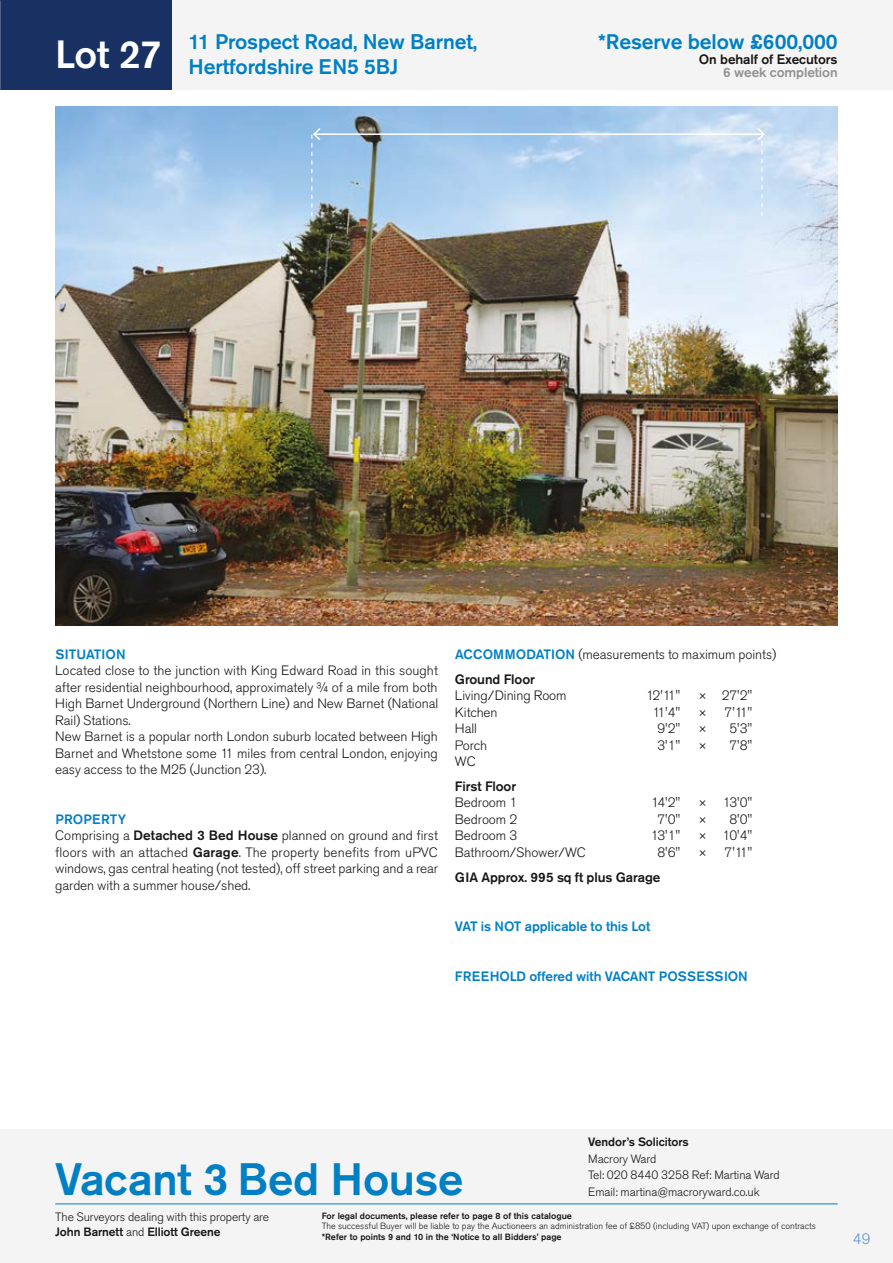
<style>
.page{position:relative;width:893px;height:1263px;background:#fff}
.page>*{position:absolute;margin:0;border:0;box-sizing:border-box;transform-origin:0 0}
.t1{font:500 45px "Akzidenz Grotesk Pro";letter-spacing:-.005em;color:#007fc4}
.t2{font:500 39px "Akzidenz Grotesk Pro";color:#fff}
.t3{font:500 21px/25.2px "Akzidenz Grotesk Pro";letter-spacing:-.005em;color:#007fc4}
.t4{font:300 15px "Akzidenz Grotesk Pro";color:#5995d0}
.t5{font:300 13.5px/16.5px "Akzidenz Grotesk Pro";letter-spacing:-.005em;color:#181716}
.t6{font:500 13.5px "Akzidenz Grotesk Pro";letter-spacing:-.005em;color:#007fc4}
.t7{font:500 13.5px "Akzidenz Grotesk Pro";letter-spacing:-.005em;color:#181716}
.t8{font:500 13.5px "Akzidenz Grotesk Pro";letter-spacing:-.005em;color:#919291}
.t9{font:300 12px/15px "Akzidenz Grotesk Pro";letter-spacing:-.005em;color:#181716}
.t10{font:500 12px "Akzidenz Grotesk Pro";letter-spacing:-.005em;color:#181716}
.t11{font:300 9px "Akzidenz Grotesk Pro";color:#181716}
.t12{font:500 9px "Akzidenz Grotesk Pro";color:#181716}
.s1{font-weight:500;color:#007fc4}
.s2{font-weight:500}
</style>
<div class="page">
<div style="left:0;top:1129px;width:893px;height:134px;background:#f4f4f4"></div>
<div style="left:0;top:0;width:893px;height:89px;background:#f4f4f4"></div>
<div style="left:0;top:0;width:171px;height:89px;background:#193162"></div>
<hr style="left:55px;top:1203px;width:783px;height:1px;background:#007fc4">
<img style="left:55px;top:106px;width:783px;height:520px">
<hr style="left:314px;top:133px;width:450px;height:2px;background:#fff">
<svg style="left:311px;top:126px;width:11px;height:90px"></svg>
<svg style="left:756px;top:126px;width:10px;height:90px"></svg>
<h2 class="t2" style="left:55px;top:29px;width:108px">Lot 27</h2>
<h3 class="t3" style="left:189px;top:29px;width:290px">11 Prospect Road, New Barnet,<br>Hertfordshire EN5 5BJ</h3>
<h3 class="t3" style="left:598px;top:29px;width:241px">*Reserve below £600,000</h3>
<p class="t7" style="left:699px;top:50px;width:140px">On behalf of Executors</p>
<p class="t8" style="left:723px;top:64px;width:116px">6 week completion</p>
<p class="t6" style="left:55px;top:645px;width:72px">SITUATION</p>
<p class="t5" style="left:55px;top:662px;width:384px">Located close to the junction with King Edward Road in this sought after residential neighbourhood, approximately ¾ of a mile from both High Barnet Underground (Northern Line) and New Barnet (National Rail) Stations.<br>New Barnet is a popular north London suburb located between High Barnet and Whetstone some 11 miles from central London, enjoying easy access to the M25 (Junction 23).</p>
<p class="t5" style="left:55px;top:811px;width:384px"><span class="s1">PROPERTY<br></span>Comprising a <span class="s2">Detached 3 Bed House</span> planned on ground and first floors with an attached <span class="s2">Garage</span>. The property benefits from uPVC windows, gas central heating (not tested), off street parking and a rear garden with a summer house/shed.</p>
<p class="t5" style="left:455px;top:642px;width:323px;line-height:24.8px"><span class="s1">ACCOMMODATION</span> (measurements to maximum points)<br><span class="s2">Ground Floor</span></p>
<p class="t5" style="left:455px;top:687px;width:113px">Living/Dining Room</p>
<p class="t5" style="left:646px;top:687px;width:36px">12'11"</p>
<p class="t5" style="left:698px;top:687px;width:56px">× 27'2"</p>
<p class="t5" style="left:455px;top:704px;width:44px">Kitchen</p>
<p class="t5" style="left:652px;top:704px;width:29px">11'4"</p>
<p class="t5" style="left:698px;top:704px;width:11px">×</p>
<p class="t5" style="left:724px;top:704px;width:29px">7'11"</p>
<p class="t5" style="left:455px;top:720px;width:24px">Hall</p>
<p class="t5" style="left:657px;top:720px;width:24px">9'2"</p>
<p class="t5" style="left:698px;top:720px;width:11px">×</p>
<p class="t5" style="left:729px;top:720px;width:24px">5'3"</p>
<p class="t5" style="left:455px;top:737px;width:34px">Porch</p>
<p class="t5" style="left:657px;top:737px;width:24px">3'1"</p>
<p class="t5" style="left:698px;top:737px;width:11px">×</p>
<p class="t5" style="left:729px;top:737px;width:24px">7'8"</p>
<p class="t5" style="left:455px;top:753px;width:22px">WC</p>
<p class="t7" style="left:455px;top:777px;width:63px">First Floor</p>
<p class="t5" style="left:455px;top:794px;width:64px">Bedroom 1</p>
<p class="t5" style="left:651px;top:794px;width:31px">14'2"</p>
<p class="t5" style="left:698px;top:794px;width:56px">× 13'0"</p>
<p class="t5" style="left:455px;top:811px;width:64px">Bedroom 2</p>
<p class="t5" style="left:657px;top:811px;width:24px">7'0"</p>
<p class="t5" style="left:698px;top:811px;width:11px">×</p>
<p class="t5" style="left:729px;top:811px;width:24px">8'0"</p>
<p class="t5" style="left:455px;top:827px;width:64px">Bedroom 3</p>
<p class="t5" style="left:651px;top:827px;width:31px">13'1"</p>
<p class="t5" style="left:698px;top:827px;width:56px">× 10'4"</p>
<p class="t5" style="left:455px;top:844px;width:132px">Bathroom/Shower/WC</p>
<p class="t5" style="left:657px;top:844px;width:24px">8'6"</p>
<p class="t5" style="left:698px;top:844px;width:11px">×</p>
<p class="t5" style="left:725px;top:844px;width:29px">7'11"</p>
<p class="t7" style="left:455px;top:868px;width:207px">GIA Approx. 995 sq ft plus Garage</p>
<p class="t6" style="left:455px;top:918px;width:197px">VAT is NOT applicable to this Lot</p>
<p class="t6" style="left:455px;top:967px;width:294px">FREEHOLD offered with VACANT POSSESSION</p>
<h1 class="t1" style="left:55px;top:1150px;width:410px">Vacant 3 Bed House</h1>
<p class="t10" style="left:588px;top:1134px;width:102px">Vendor’s Solicitors</p>
<p class="t9" style="left:588px;top:1150px;width:193px;line-height:16.5px">Macrory Ward<br>Tel: 020 8440 3258 Ref: Martina Ward</p>
<p class="t9" style="left:588px;top:1184px;width:173px">Email: martina@macroryward.co.uk</p>
<p class="t9" style="left:55px;top:1209px;width:215px">The Surveyors dealing with this property are<br><span class="s2">John Barnett</span> and <span class="s2">Elliott Greene</span></p>
<p class="t12" style="left:322px;top:1209px;width:252px">For legal documents, please refer to page 8 of this catalogue</p>
<p class="t11" style="left:322px;top:1220px;width:496px">The successful Buyer will be liable to pay the Auctioneers an administration fee of £850 (including VAT) upon exchange of contracts</p>
<p class="t12" style="left:322px;top:1230px;width:241px">*Refer to points 9 and 10 in the ‘Notice to all Bidders’ page</p>
<p class="t4" style="left:853px;top:1229px;width:19px">49</p>
</div>
